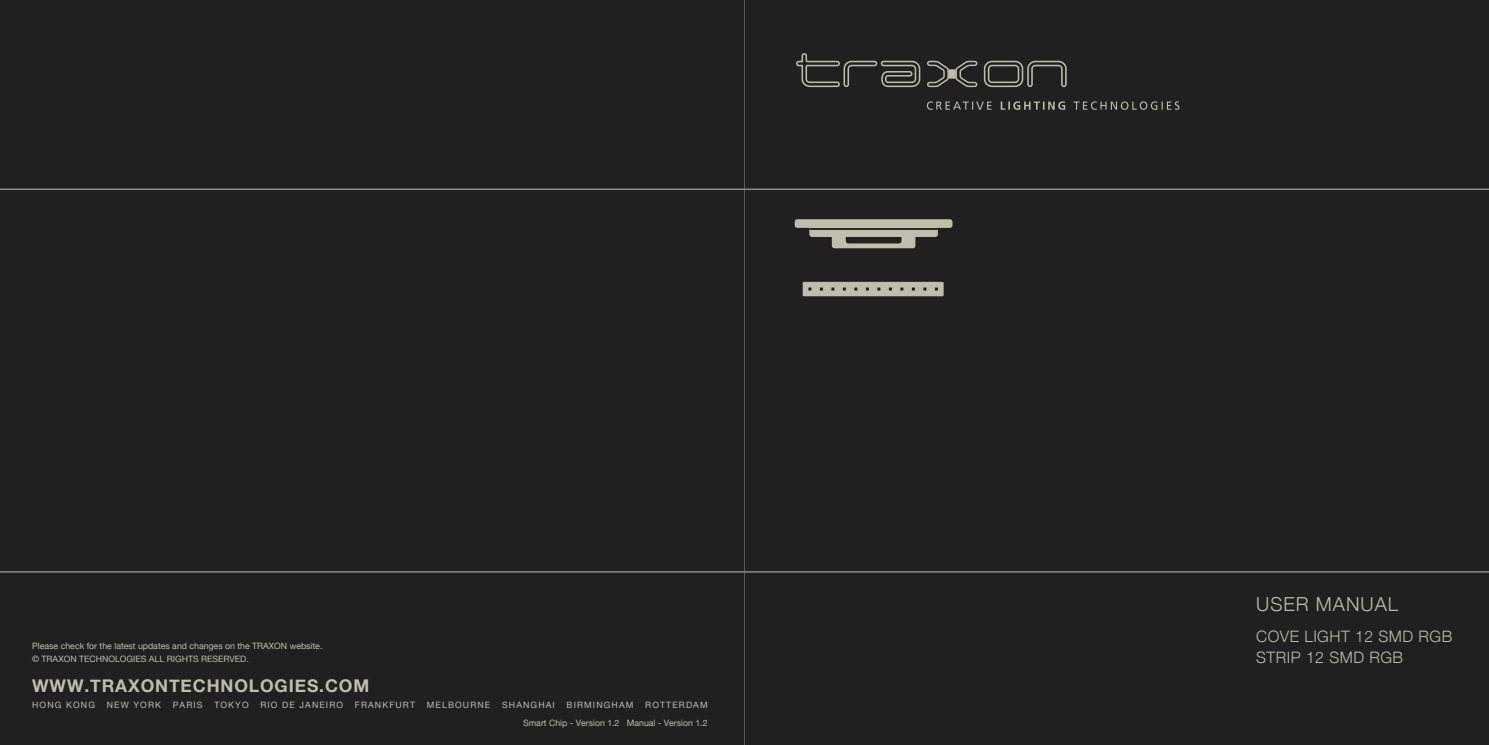
<style>
.page{position:relative;width:1489px;height:745px;background:#fff}
.page>*{position:absolute;margin:0;border:0;box-sizing:border-box;transform-origin:0 0}
.t1{font:300 19.25px "Helvetica Neue";letter-spacing:.05em;color:#c1bdab}
.t2{font:700 17.5px "Helvetica Neue";letter-spacing:.05em;color:#c1bdab}
.t3{font:300 15.75px/21px "Helvetica Neue";letter-spacing:.03em;color:#c1bdab}
.t4{font:8.75px/13.1px "Helvetica Neue";color:#c1bdab}
.t5{font:8.75px "Helvetica Neue";letter-spacing:.13em;color:#c1bdab}
</style>
<div class="page">
<div style="left:0;top:0;width:744px;height:744px;background:#231f20"></div>
<div style="left:744px;top:0;width:744px;height:744px;background:#231f20"></div>
<div style="left:948px;top:69px;width:7px;height:10px;background:#c1bdab"></div>
<svg style="left:796px;top:53px;width:124px;height:34px"></svg>
<svg style="left:927px;top:61px;width:21px;height:26px"></svg>
<svg style="left:955px;top:61px;width:22px;height:26px"></svg>
<svg style="left:983px;top:61px;width:83px;height:26px"></svg>
<svg style="left:926px;top:101px;width:65px;height:9px"></svg>
<svg style="left:1000px;top:101px;width:65px;height:9px"></svg>
<svg style="left:1073px;top:101px;width:106px;height:9px"></svg>
<svg style="left:0;top:188px;width:1488px;height:1px"></svg>
<svg style="left:0;top:571px;width:1488px;height:1px"></svg>
<svg style="left:802px;top:281px;width:141px;height:15px;background:#afab9b"></svg>
<svg style="left:794px;top:219px;width:158px;height:29px"></svg>
<hr style="left:809px;top:228px;width:128px;height:2px;background:#231f20">
<p class="t4" style="left:32px;top:639px;width:292px">Please check for the latest updates and changes on the TRAXON website. © TRAXON TECHNOLOGIES ALL RIGHTS RESERVED.</p>
<h2 class="t2" style="left:32px;top:674px;width:338px">WWW.TRAXONTECHNOLOGIES.COM</h2>
<p class="t5" style="left:32px;top:699px;width:64px">HONG KONG</p>
<p class="t4" style="left:107px;top:698px;width:56px">NEW YORK</p>
<p class="t4" style="left:173px;top:698px;width:31px">PARIS</p>
<p class="t4" style="left:214px;top:698px;width:36px">TOKYO</p>
<p class="t5" style="left:260px;top:699px;width:84px">RIO DE JANEIRO</p>
<p class="t5" style="left:355px;top:699px;width:62px">FRANKFURT</p>
<p class="t5" style="left:427px;top:699px;width:65px">MELBOURNE</p>
<p class="t5" style="left:502px;top:699px;width:54px">SHANGHAI</p>
<p class="t5" style="left:566px;top:699px;width:68px">BIRMINGHAM</p>
<p class="t5" style="left:645px;top:699px;width:64px">ROTTERDAM</p>
<p class="t4" style="left:523px;top:715px;width:186px">Smart Chip - Version 1.2 Manual - Version 1.2</p>
<h1 class="t1" style="left:1256px;top:592px;width:143px">USER MANUAL</h1>
<h3 class="t3" style="left:1256px;top:625px;width:197px">COVE LIGHT 12 SMD RGB<br>STRIP 12 SMD RGB</h3>
</div>
